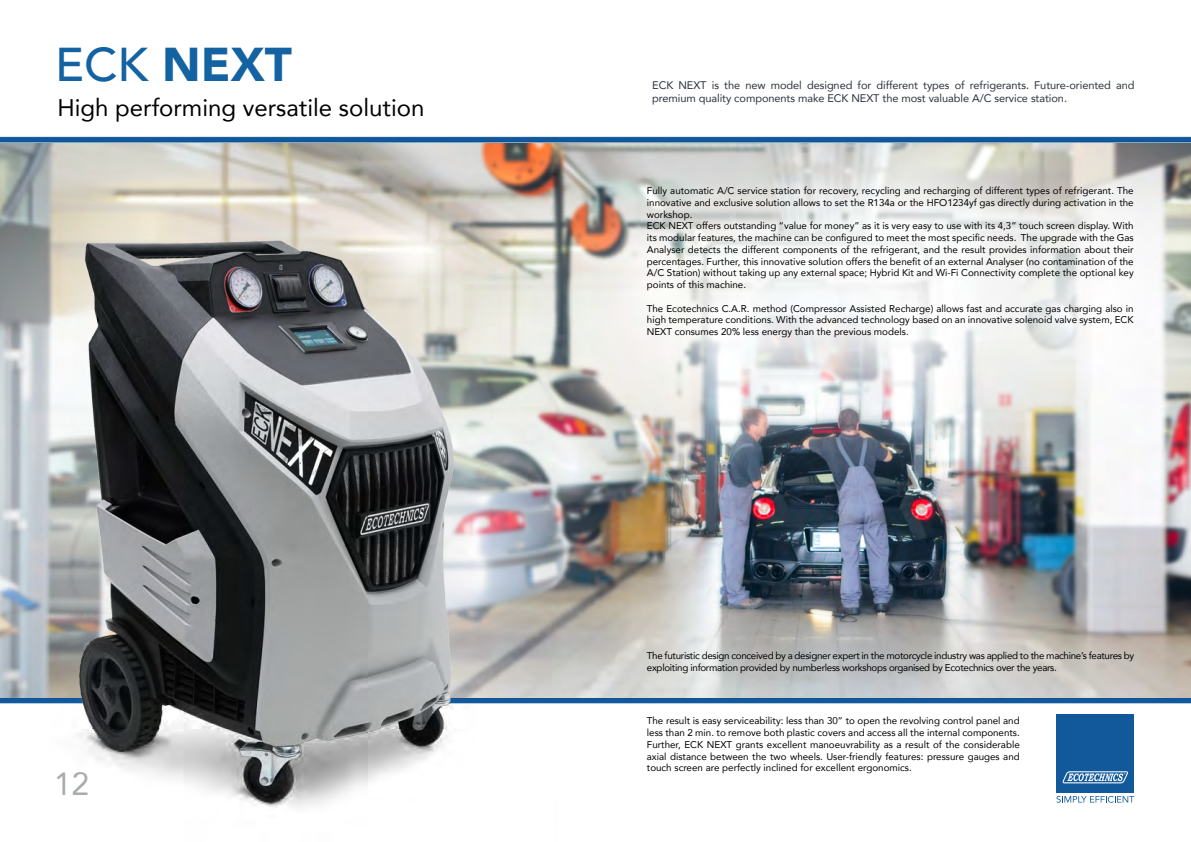
<style>
.page{position:relative;width:1191px;height:842px;background:#fff}
.page>*{position:absolute;margin:0;border:0;box-sizing:border-box;transform-origin:0 0}
.t1{font:900 47.3px "Avenir";color:#1362a2}
.t2{font:31.9px "Avenir";color:#a9acac}
.t3{font:24px "Avenir";color:#000}
.t4{font:11px/13.2px "Avenir";letter-spacing:-.005em;color:#2b2f3c}
.t5{font:9.8px/11.7px "Avenir";color:#000;text-align:justify}
.t6{font:9.8px/11.7px "Avenir";letter-spacing:-.03em;color:#000}
.s1{font-weight:500}
</style>
<div class="page">
<img style="left:0;top:136px;width:1191px;height:661px">
<div style="left:1056px;top:715px;width:78px;height:78px;background:#12599c"></div>
<svg style="left:1062px;top:771px;width:66px;height:12px"></svg>
<svg style="left:1056px;top:796px;width:78px;height:7px"></svg>
<img style="left:0;top:143px;width:1191px;height:554px">
<img style="left:0;top:176px;width:580px;height:632px">
<h1 class="t1" style="left:55px;top:24px;width:238px"><span class="s1">ECK</span> NEXT</h1>
<h3 class="t3" style="left:57px;top:89px;width:368px">High performing versatile solution</h3>
<h2 class="t2" style="left:54px;top:758px;width:37px">12</h2>
<p class="t4" style="left:652px;top:78px;width:484px">ECK NEXT is the new model designed for different types of refrigerants. Future-oriented and premium quality components make ECK NEXT the most valuable A/C service station.</p>
<p class="t5" style="left:647px;top:184px;width:488px;text-align:left">Fully automatic A/C service station for recovery, recycling and recharging of different types of refrigerant. The innovative and exclusive solution allows to set the R134a or the HFO1234yf gas directly during activation in the workshop.<br>ECK NEXT offers outstanding “value for money” as it is very easy to use with its 4,3” touch screen display. With its modular features, the machine can be configured to meet the most specific needs. The upgrade with the Gas Analyser detects the different components of the refrigerant, and the result provides information about their percentages. Further, this innovative solution offers the benefit of an external Analyser (no contamination of the A/C Station) without taking up any external space; Hybrid Kit and Wi-Fi Connectivity complete the optional key points of this machine.</p>
<p class="t5" style="left:647px;top:302px;width:488px">The Ecotechnics C.A.R. method (Compressor Assisted Recharge) allows fast and accurate gas charging also in high temperature conditions. With the advanced technology based on an innovative solenoid valve system, ECK NEXT consumes 20% less energy than the previous models.</p>
<p class="t6" style="left:647px;top:649px;width:489px">The futuristic design conceived by a designer expert in the motorcycle industry was applied to the machine’s features by exploiting information provided by numberless workshops organised by Ecotechnics over the years.</p>
<p class="t5" style="left:647px;top:715px;width:374px">The result is easy serviceability: less than 30” to open the revolving control panel and less than 2 min. to remove both plastic covers and access all the internal components.<br>Further, ECK NEXT grants excellent manoeuvrability as a result of the considerable axial distance between the two wheels. User-friendly features: pressure gauges and touch screen are perfectly inclined for excellent ergonomics.</p>
</div>
